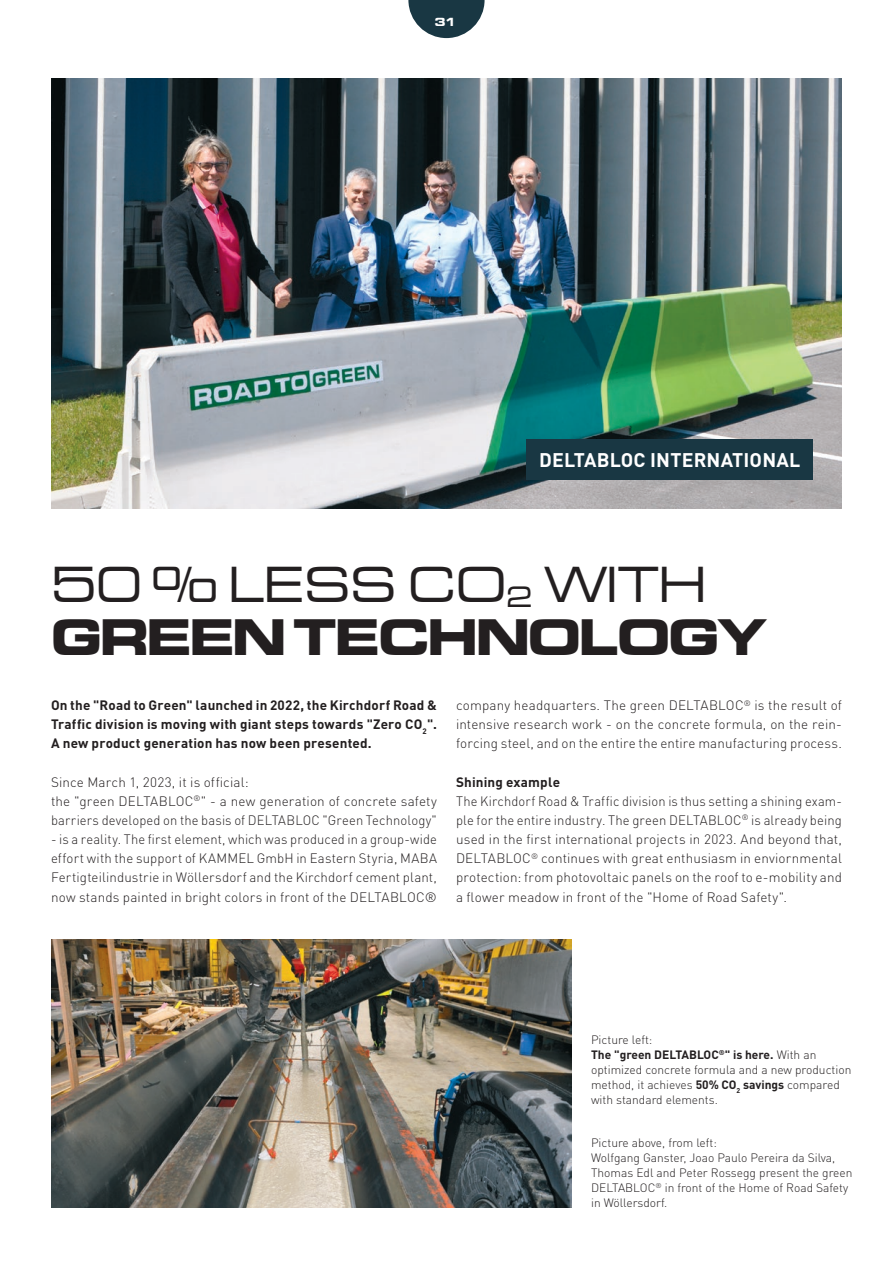
<style>
.page{position:relative;width:893px;height:1263px;background:#fff}
.page>*{position:absolute;margin:0;border:0;box-sizing:border-box;transform-origin:0 0}
.t1{font:45.75px "Thekla Bold Extended";letter-spacing:-.01em;color:#231f20}
.t2{font:45.15px "Thekla Extended";letter-spacing:.01em;color:#231f20}
.t3{font:700 19.5px "DIN Pro";letter-spacing:.01em;color:#fff}
.t4{font:300 13.5px/19.2px "DIN Pro";letter-spacing:.01em;color:#231f20;text-align:justify;scale:.96 1}
.t5{font:300 13.5px/19.2px "DIN Pro";letter-spacing:.01em;color:#231f20}
.t6{font:700 13.5px/19.2px "DIN Pro";letter-spacing:.015em;color:#231f20;text-align:justify}
.Bildunterschrift{font:300 12px/15px "DIN Pro";color:#231f20}
.t7{font:10.5px "Thekla Bold Extended";color:#fff}
.s1{font-weight:700}
</style>
<div class="page">
<img style="left:51px;top:79px;width:791px;height:430px">
<img style="left:51px;top:940px;width:520px;height:268px">
<svg style="left:408px;top:0;width:77px;height:38px"></svg>
<div style="left:526px;top:440px;width:287px;height:40px;background:#193743"></div>
<p class="t7" style="left:434px;top:14px;width:23px">31</p>
<p class="t3" style="left:539px;top:447px;width:263px">DELTABLOC INTERNATIONAL</p>
<p class="t2" style="left:50px;top:547px;width:656px">50 % LESS CO<sub>2</sub> WITH</p>
<p class="t1" style="left:50px;top:602px;width:717px">GREEN TECHNOLOGY</p>
<p class="t6" style="left:51px;top:695px;width:387px">On the "Road to Green" launched in 2022, the Kirchdorf Road &amp; Traffic division is moving with giant steps towards "Zero CO<sub>2</sub>".<br>A new product generation has now been presented.</p>
<p class="t5" style="left:51px;top:772px;width:199px">Since March 1, 2023, it is official:</p>
<p class="t5" style="left:51px;top:791px;width:387px">the "green DELTABLOC<sup>®</sup>" - a new generation of concrete safety barriers developed on the basis of DELTABLOC "Green Technology"</p>
<p class="t4" style="left:51px;top:829px;width:403px">- is a reality. The first element, which was produced in a group-wide effort with the support of KAMMEL GmbH in Eastern Styria, MABA Fertigteilindustrie in Wöllersdorf and the Kirchdorf cement plant, now stands painted in bright colors in front of the DELTABLOC®</p>
<p class="t5" style="left:456px;top:695px;width:387px;text-align:justify">company headquarters. The green DELTABLOC<sup>®</sup> is the result of intensive research work - on the concrete formula, on the rein&shy;forcing steel, and on the entire the entire manufacturing process.</p>
<p class="t6" style="left:456px;top:772px;width:106px">Shining example</p>
<p class="t4" style="left:456px;top:791px;width:403px">The Kirchdorf Road &amp; Traffic division is thus setting a shining exam&shy;ple for the entire industry. The green DELTABLOC<sup>®</sup> is already being used in the first international projects in 2023. And beyond that, DELTABLOC<sup>®</sup> continues with great enthusiasm in enviornmental protection: from photovoltaic panels on the roof to e-mobility and a flower meadow in front of the "Home of Road Safety".</p>
<p class="Bildunterschrift" style="left:591px;top:1031px;width:63px">Picture left:</p>
<p class="Bildunterschrift" style="left:591px;top:1046px;width:262px"><span class="s1">The "green DELTABLOC</span><sup>®</sup><span class="s1">" is here.</span> With an optimized concrete formula and a new production method, it achieves <span class="s1">50% CO</span><sub>2</sub> <span class="s1">savings</span> compared with standard elements.</p>
<p class="Bildunterschrift" style="left:591px;top:1135px;width:127px">Picture above, from left:</p>
<p class="Bildunterschrift" style="left:591px;top:1150px;width:263px">Wolfgang Ganster, Joao Paulo Pereira da Silva,<br>Thomas Edl and Peter Rossegg present the green<br>DELTABLOC<sup>®</sup> in front of the Home of Road Safety</p>
<p class="Bildunterschrift" style="left:591px;top:1195px;width:78px">in Wöllersdorf.</p>
</div>
